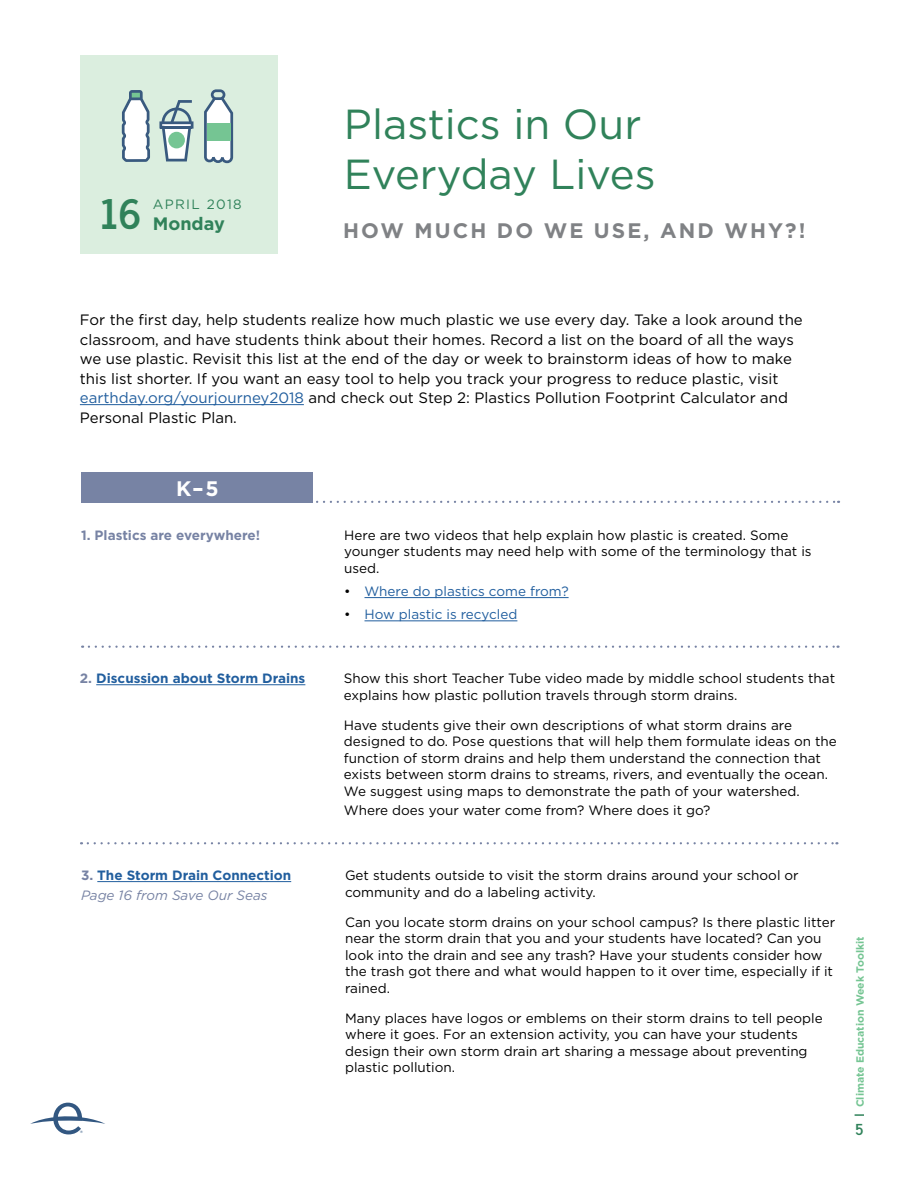
<style>
.page{position:relative;width:918px;height:1188px;background:#fff}
.page>*{position:absolute;margin:0;border:0;box-sizing:border-box;transform-origin:0 0}
.t1{font:42px/50.4px "Gotham";color:#30825a}
.t2{font:700 40.5px "News Cycle";color:#30825a}
.t3{font:700 21px "Gotham";letter-spacing:.1em;color:#808285}
.t4{font:700 21px "Gotham";color:#fff}
.t5{font:700 18px "Gotham";color:#30825a}
.t6{font:15px/19.5px "Gotham";color:#000}
.t7{font:700 15px "News Cycle";color:#30825a}
.t8{font:13.5px/16.5px "Gotham";color:#000}
.t9{font:700 13.5px/19.5px "Gotham";color:#215e9e}
.t10{font:13.5px "Gotham";color:#215e9e}
.t11{font:700 13.5px "Gotham";color:#7783a4}
.t12{font:13.5px "Gotham";letter-spacing:.1em;color:#30825a}
.t13{font:700 10.5px "Gotham";color:#75c593}
.t14{font:700 3.3px "Gotham";color:#325781}
.s1{color:#215e9e}
.s2{color:#000}
.s3{color:#7783a4}
.s4{font-weight:400;font-style:italic;color:#7783a4}
</style>
<div class="page">
<svg style="left:30px;top:1103px;width:75px;height:31px"></svg>
<svg style="left:855px;top:1114px;width:9px;height:2px"></svg>
<hr style="left:80px;top:404px;width:224px;height:1px;background:#215e9e">
<div style="left:80px;top:55px;width:198px;height:199px;background:#dbeedf"></div>
<svg style="left:122px;top:90px;width:28px;height:72px;background:#c5d1d8"></svg>
<svg style="left:159px;top:100px;width:35px;height:61px"></svg>
<svg style="left:204px;top:89px;width:29px;height:74px"></svg>
<div style="left:207px;top:124px;width:23px;height:17px;background:#75c593"></div>
<hr style="left:365px;top:597px;width:204px;height:1px;background:#215e9e">
<hr style="left:365px;top:621px;width:152px;height:1px;background:#215e9e">
<svg style="left:312px;top:501px;width:527px;height:2px"></svg>
<hr style="left:96px;top:684px;width:209px;height:1px;background:#215e9e">
<svg style="left:89px;top:646px;width:750px;height:2px"></svg>
<div style="left:81px;top:472px;width:231px;height:31px;background:#7783a4"></div>
<hr style="left:97px;top:881px;width:194px;height:1px;background:#215e9e">
<svg style="left:88px;top:842px;width:749px;height:2px"></svg>
<h2 class="t2" style="left:100px;top:178px;width:43px">16</h2>
<p class="t12" style="left:153px;top:195px;width:90px">APRIL 2018</p>
<h3 class="t5" style="left:153px;top:212px;width:74px">Monday</h3>
<h1 class="t1" style="left:344px;top:98px;width:313px">Plastics in Our<br>Everyday Lives</h1>
<h3 class="t3" style="left:343px;top:217px;width:464px">HOW MUCH DO WE USE, AND WHY?!</h3>
<p class="t6" style="left:80px;top:310px;width:724px">For the first day, help students realize how much plastic we use every day. Take a look around the classroom, and have students think about their homes. Record a list on the board of all the ways we use plastic. Revisit this list at the end of the day or week to brainstorm ideas of how to make this list shorter. If you want an easy tool to help you track your progress to reduce plastic, visit <span class="s1">earthday.org/yourjourney2018</span> and check out Step 2: Plastics Pollution Footprint Calculator and Personal Plastic Plan.</p>
<h3 class="t4" style="left:176px;top:474px;width:44px">K–5</h3>
<p class="t11" style="left:81px;top:526px;width:181px">1. Plastics are everywhere!</p>
<p class="t8" style="left:344px;top:527px;width:469px">Here are two videos that help explain how plastic is created. Some younger students may need help with some of the terminology that is used.</p>
<p class="t10" style="left:344px;top:583px;width:226px"><span class="s2">•</span> Where do plastics come from?</p>
<p class="t10" style="left:344px;top:606px;width:175px"><span class="s2">•</span> How plastic is recycled</p>
<p class="t9" style="left:80px;top:669px;width:227px"><span class="s3">2.</span> Discussion about Storm Drains</p>
<p class="t8" style="left:344px;top:670px;width:493px">Show this short Teacher Tube video made by middle school students that explains how plastic pollution travels through storm drains.</p>
<p class="t8" style="left:344px;top:717px;width:494px">Have students give their own descriptions of what storm drains are designed to do. Pose questions that will help them formulate ideas on the function of storm drains and help them understand the connection that exists between storm drains to streams, rivers, and eventually the ocean.<br>We suggest using maps to demonstrate the path of your watershed.</p>
<p class="t8" style="left:344px;top:802px;width:368px">Where does your water come from? Where does it go?</p>
<p class="t9" style="left:81px;top:866px;width:212px"><span class="s3">3.</span> The Storm Drain Connection<br><span class="s4">Page 16 from Save Our Seas</span></p>
<p class="t8" style="left:345px;top:867px;width:455px">Get students outside to visit the storm drains around your school or community and do a labeling activity.</p>
<p class="t8" style="left:345px;top:913px;width:492px">Can you locate storm drains on your school campus? Is there plastic litter near the storm drain that you and your students have located? Can you look into the drain and see any trash? Have your students consider how the trash got there and what would happen to it over time, especially if it rained.</p>
<p class="t8" style="left:345px;top:1009px;width:479px">Many places have logos or emblems on their storm drains to tell people where it goes. For an extension activity, you can have your students design their own storm drain art sharing a message about preventing plastic pollution.</p>
<p class="t14" style="left:80px;top:1129px;width:4px">®</p>
<p class="t13" style="left:853px;top:1107px;width:172px;rotate:-90deg">Climate Education Week Toolkit</p>
<p class="t7" style="left:856px;top:1116px;width:9px">5</p>
</div>
